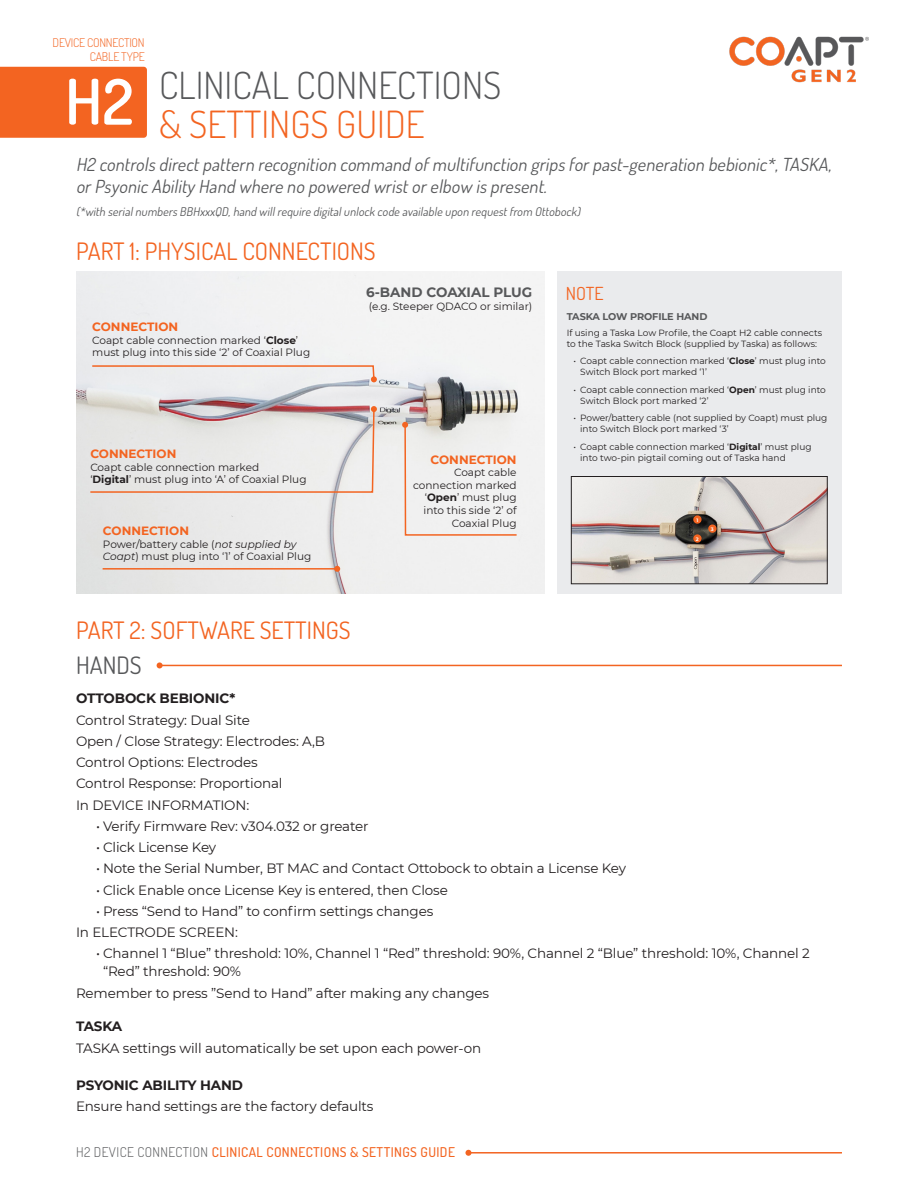
<style>
.page{position:relative;width:918px;height:1188px;background:#fff}
.page>*{position:absolute;margin:0;border:0;box-sizing:border-box;transform-origin:0 0}
.t1{font:300 37.5px/39px "Dosis";color:#57585a}
.t2{font:24px "Dosis";color:#f36421}
.t3{font:24px "Dosis";color:#57585a}
.t4{font:italic 18px/22.5px "Dosis";color:#57585a}
.t5{font:18px "Dosis";color:#f36421}
.t6{font:13.5px/21.3px "Montserrat";letter-spacing:-.01em;color:#231f20}
.t7{font:500 13.5px "Dosis";letter-spacing:.03em;color:#f36421}
.t8{font:700 13.5px "Montserrat";letter-spacing:-.01em;color:#231f20}
.t9{font:700 13.5px "Montserrat";letter-spacing:-.005em;color:#57585a}
.t10{font:italic 12px "Dosis";color:#57585a}
.t11{font:700 12px "Montserrat";color:#f36421}
.t12{font:300 12px/14.4px "Dosis";letter-spacing:-.02em;color:#f36421;text-align:right}
.t13{font:10.5px/12.6px "Montserrat";color:#231f20}
.t14{font:700 9.75px "Montserrat";letter-spacing:-.01em;color:#57585a}
.t15{font:9px/10.8px "Montserrat";color:#231f20}
.t16{font:700 4.95px "Montserrat";color:#fff}
.s1{color:#f36421}
.s2{font-weight:700}
.s3{font-style:italic}
.s4{font-weight:300;color:#57585a}
</style>
<div class="page">
<img style="left:729px;top:36px;width:140px;height:47px">
<img style="left:76px;top:272px;width:468px;height:322px">
<svg style="left:91px;top:365px;width:286px;height:17px"></svg>
<hr style="left:103px;top:568px;width:234px;height:2px;background:#f36421">
<svg style="left:334px;top:566px;width:6px;height:6px"></svg>
<svg style="left:402px;top:422px;width:116px;height:114px"></svg>
<svg style="left:89px;top:406px;width:288px;height:88px"></svg>
<div style="left:0;top:67px;width:147px;height:71px;background:#f36421"></div>
<hr style="left:160px;top:665px;width:682px;height:1px;background:#f36421">
<svg style="left:157px;top:662px;width:6px;height:6px"></svg>
<hr style="left:468px;top:1152px;width:374px;height:2px;background:#f36421">
<svg style="left:465px;top:1150px;width:6px;height:6px"></svg>
<div style="left:557px;top:272px;width:285px;height:322px;background:#eaebed"></div>
<img style="left:573px;top:478px;width:252px;height:104px">
<div style="left:571px;top:476px;width:256px;height:108px;border:1px solid #231f20"></div>
<div style="left:693px;top:515px;width:9px;height:9px;background:#f36421;border-radius:50%"></div>
<div style="left:693px;top:534px;width:9px;height:9px;background:#f36421;border-radius:50%"></div>
<div style="left:708px;top:524px;width:9px;height:9px;background:#f36421;border-radius:50%"></div>
<p class="t12" style="left:53px;top:35px;width:94px">DEVICE CONNECTION<br>CABLE TYPE</p>
<h1 class="t1" style="left:65px;top:64px;width:438px;text-indent:94px">CLINICAL CONNECTIONS<br><sup>H2</sup> <span class="s1">&amp; SETTINGS GUIDE</span></h1>
<h3 class="t4" style="left:76px;top:152px;width:761px">H2 controls directpattern recognition command ofmultifunction grips forpast-generation bebionic*,TASKA, orPsyonic Ability Hand where no powered wristorelbow is present.</h3>
<p class="t10" style="left:76px;top:203px;width:509px">(*with serialnumbers BBHxxxQD,hand willrequire digitalunlock code available upon requestfrom Ottobock)</p>
<h2 class="t2" style="left:76px;top:235px;width:301px">PART 1: PHYSICAL CONNECTIONS</h2>
<p class="t11" style="left:92px;top:318px;width:88px">CONNECTION</p>
<p class="t13" style="left:92px;top:333px;width:220px">Coapt cable connection marked ‘<span class="s2">Close</span>’ must plug into this side ‘2’ of Coaxial Plug</p>
<p class="t9" style="left:366px;top:283px;width:168px">6-BAND COAXIAL PLUG</p>
<p class="t13" style="left:369px;top:300px;width:165px">(e.g. Steeper QDACO or similar)</p>
<p class="t11" style="left:90px;top:445px;width:88px">CONNECTION</p>
<p class="t13" style="left:90px;top:460px;width:218px">Coapt cable connection marked<br>‘<span class="s2">Digital</span>’ must plug into ‘A’ of Coaxial Plug</p>
<p class="t11" style="left:103px;top:522px;width:88px">CONNECTION</p>
<p class="t13" style="left:103px;top:537px;width:210px">Power/battery cable (<span class="s3">not supplied by<br>Coapt</span>) must plug into ‘1’ of Coaxial Plug</p>
<h2 class="t2" style="left:76px;top:615px;width:276px">PART 2: SOFTWARE SETTINGS</h2>
<h2 class="t3" style="left:76px;top:650px;width:67px">HANDS</h2>
<p class="t11" style="left:431px;top:451px;width:88px">CONNECTION</p>
<p class="t13" style="left:413px;top:466px;width:105px;text-align:right">Coapt cable connection marked ‘<span class="s2">Open</span>’ must plug into this side ‘2’ of<br>Coaxial Plug</p>
<h3 class="t5" style="left:566px;top:282px;width:39px">NOTE</h3>
<p class="t14" style="left:567px;top:309px;width:142px">TASKA LOW PROFILE HAND</p>
<p class="t15" style="left:567px;top:327px;width:257px">If using a Taska Low Profile, the Coapt H2 cable connects to the Taska Switch Block (supplied by Taska) as follows:</p>
<p class="t15" style="left:580px;top:355px;width:247px;text-indent:-7px">• Coapt cable connection marked ‘<span class="s2">Close</span>’ must plug into<br>Switch Block port marked ‘1’</p>
<p class="t15" style="left:580px;top:384px;width:247px;text-indent:-7px">• Coapt cable connection marked ‘<span class="s2">Open</span>’ must plug into<br>Switch Block port marked ‘2’</p>
<p class="t15" style="left:580px;top:412px;width:249px;text-indent:-7px">• Power/battery cable (not supplied by Coapt) must plug into Switch Block port marked ‘3’</p>
<p class="t15" style="left:580px;top:441px;width:233px;text-indent:-7px">• Coapt cable connection marked ‘<span class="s2">Digital</span>’ must plug into two-pin pigtail coming out of Taska hand</p>
<p class="t16" style="left:696px;top:516px;width:3px">1</p>
<p class="t16" style="left:696px;top:535px;width:4px">2</p>
<p class="t16" style="left:711px;top:525px;width:4px">3</p>
<p class="t8" style="left:76px;top:689px;width:161px">OTTOBOCK BEBIONIC*</p>
<p class="t6" style="left:76px;top:709px;width:251px">Control Strategy: Dual Site<br>Open / Close Strategy: Electrodes: A,B<br>Control Options: Electrodes<br>Control Response: Proportional<br>In DEVICE INFORMATION:</p>
<p class="t6" style="left:96px;top:815px;width:274px">• Verify Firmware Rev: v304.032 or greater</p>
<p class="t6" style="left:96px;top:836px;width:121px">• Click License Key</p>
<p class="t6" style="left:96px;top:857px;width:531px">• Note the Serial Number, BT MAC and Contact Ottobock to obtain a License Key</p>
<p class="t6" style="left:96px;top:879px;width:353px">• Click Enable once License Key is entered, then Close</p>
<p class="t6" style="left:76px;top:900px;width:359px;text-indent:20px">• Press “Send to Hand” to confirm settings changes<br>In ELECTRODE SCREEN:</p>
<p class="t6" style="left:103px;top:944px;width:708px;line-height:18px;text-indent:-7px">• Channel 1 “Blue” threshold: 10%, Channel 1 “Red” threshold: 90%, Channel 2 “Blue” threshold: 10%, Channel 2 “Red” threshold: 90%</p>
<p class="t6" style="left:76px;top:982px;width:415px">Remember to press ”Send to Hand” after making any changes</p>
<p class="t8" style="left:76px;top:1017px;width:48px">TASKA</p>
<p class="t6" style="left:76px;top:1037px;width:407px">TASKA settings will automatically be set upon each power-on</p>
<p class="t8" style="left:76px;top:1075px;width:168px">PSYONIC ABILITY HAND</p>
<p class="t6" style="left:76px;top:1095px;width:299px">Ensure hand settings are the factory defaults</p>
<p class="t7" style="left:76px;top:1143px;width:380px"><span class="s4">H2 DEVICE CONNECTION</span> CLINICAL CONNECTIONS &amp; SETTINGS GUIDE</p>
</div>
